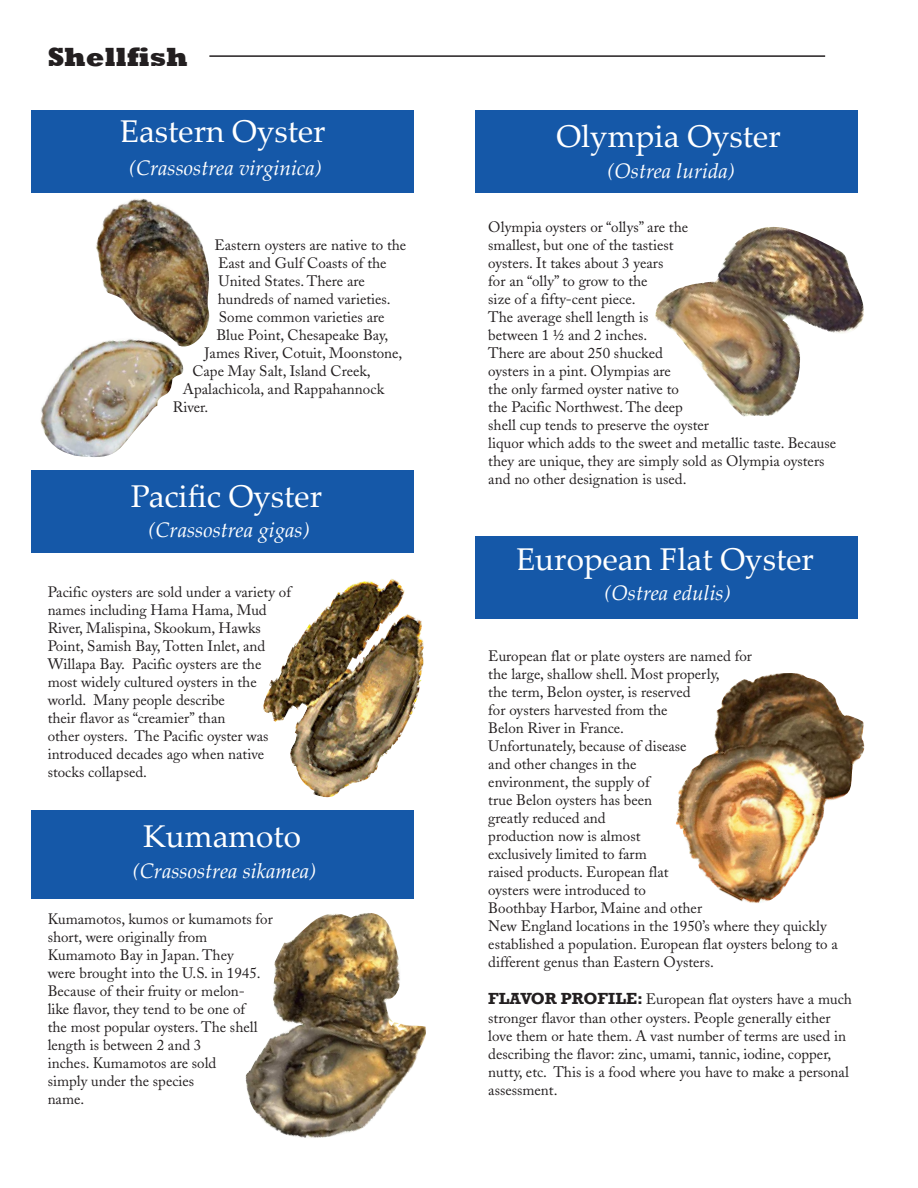
<style>
.page{position:relative;width:918px;height:1188px;background:#fff}
.page>*{position:absolute;margin:0;border:0;box-sizing:border-box;transform-origin:0 0}
.t1{font:31.5px "Palatino Linotype";color:#fff}
.t2{font:800 27px "Rockwell";color:#231f20}
.t3{font:italic 21px "Palatino Linotype";color:#fff}
.t4{font:15px/18px "Adobe Caslon";color:#231f20}
.s1{font-family:"Rockwell";font-weight:700;font-size:16.5px}
</style>
<div class="page">
<div style="left:32px;top:110px;width:382px;height:82px;background:#1558a8"></div>
<div style="left:32px;top:470px;width:382px;height:82px;background:#1558a8"></div>
<div style="left:475px;top:536px;width:383px;height:83px;background:#1558a8"></div>
<div style="left:32px;top:810px;width:382px;height:89px;background:#1558a8"></div>
<div style="left:475px;top:110px;width:383px;height:82px;background:#1558a8"></div>
<img style="left:676px;top:673px;width:189px;height:230px">
<img style="left:263px;top:579px;width:161px;height:219px">
<img style="left:245px;top:913px;width:181px;height:225px">
<img style="left:655px;top:226px;width:209px;height:191px">
<hr style="left:209px;top:55px;width:616px;height:2px;background:#231f20">
<img style="left:40px;top:199px;width:170px;height:258px">
<h2 class="t2" style="left:48px;top:40px;width:142px">Shellfish</h2>
<h1 class="t1" style="left:120px;top:119px;width:207px">Eastern Oyster</h1>
<h3 class="t3" style="left:129px;top:160px;width:194px">(Crassostrea virginica)</h3>
<p class="t4" style="left:215px;top:237px;width:193px">Eastern oysters are native to the</p>
<p class="t4" style="left:218px;top:255px;width:170px">East and Gulf Coasts of the</p>
<p class="t4" style="left:219px;top:273px;width:148px">United States. There are</p>
<p class="t4" style="left:218px;top:291px;width:175px">hundreds of named varieties.</p>
<p class="t4" style="left:219px;top:309px;width:167px">Some common varieties are</p>
<p class="t4" style="left:216px;top:327px;width:173px">Blue Point, Chesapeake Bay,</p>
<p class="t4" style="left:205px;top:345px;width:199px">James River, Cotuit, Moonstone,</p>
<p class="t4" style="left:192px;top:363px;width:180px">Cape May Salt, Island Creek,</p>
<p class="t4" style="left:183px;top:381px;width:203px">Apalachicola, and Rappahannock</p>
<p class="t4" style="left:173px;top:399px;width:37px">River.</p>
<h1 class="t1" style="left:131px;top:484px;width:193px">Pacific Oyster</h1>
<h3 class="t3" style="left:149px;top:522px;width:163px">(Crassostrea gigas)</h3>
<p class="t4" style="left:48px;top:584px;width:245px">Pacific oysters are sold under a variety of names including Hama Hama, Mud River, Malispina, Skookum, Hawks Point, Samish Bay, Totten Inlet, and Willapa Bay. Pacific oysters are the most widely cultured oysters in the world. Many people describe<br>their flavor as “creamier” than<br>other oysters. The Pacific oyster was introduced decades ago when native stocks collapsed.</p>
<h1 class="t1" style="left:143px;top:824px;width:159px">Kumamoto</h1>
<h3 class="t3" style="left:133px;top:862px;width:185px">(Crassostrea sikamea)</h3>
<p class="t4" style="left:48px;top:912px;width:227px">Kumamotos, kumos or kumamots for short, were originally from<br>Kumamoto Bay in Japan. They<br>were brought into the U.S. in 1945.<br>Because of their fruity or melon-<br>like flavor, they tend to be one of<br>the most popular oysters. The shell length is between 2 and 3<br>inches. Kumamotos are sold<br>simply under the species<br>name.</p>
<h1 class="t1" style="left:556px;top:124px;width:226px">Olympia Oyster</h1>
<h3 class="t3" style="left:608px;top:162px;width:129px">(Ostrea lurida)</h3>
<p class="t4" style="left:488px;top:219px;width:349px">Olympia oysters or “ollys” are the<br>smallest, but one of the tastiest<br>oysters. It takes about 3 years<br>for an “olly” to grow to the<br>size of a fifty-cent piece.<br>The average shell length is<br>between 1 ½ and 2 inches.<br>There are about 250 shucked<br>oysters in a pint. Olympias are<br>the only farmed oyster native to<br>the Pacific Northwest. The deep<br>shell cup tends to preserve the oyster<br>liquor which adds to the sweet and metallic taste. Because they are unique, they are simply sold as Olympia oysters and no other designation is used.</p>
<h1 class="t1" style="left:516px;top:547px;width:299px">European Flat Oyster</h1>
<h3 class="t3" style="left:605px;top:585px;width:128px">(Ostrea edulis)</h3>
<p class="t4" style="left:488px;top:649px;width:351px">European flat or plate oysters are named for<br>the large, shallow shell. Most properly,<br>the term, Belon oyster, is reserved<br>for oysters harvested from the<br>Belon River in France.<br>Unfortunately, because of disease<br>and other changes in the<br>environment, the supply of<br>true Belon oysters has been<br>greatly reduced and<br>production now is almost<br>exclusively limited to farm<br>raised products. European flat<br>oysters were introduced to<br>Boothbay Harbor, Maine and other<br>New England locations in the 1950’s where they quickly established a population. European flat oysters belong to a different genus than Eastern Oysters.</p>
<p class="t4" style="left:488px;top:990px;width:365px;line-height:19.8px"><span class="s1">FLAVOR PROFILE:</span> European flat oysters have a much stronger flavor than other oysters. People generally either</p>
<p class="t4" style="left:488px;top:1029px;width:362px">love them or hate them. A vast number of terms are used in describing the flavor: zinc, umami, tannic, iodine, copper, nutty, etc. This is a food where you have to make a personal assessment.</p>
</div>
